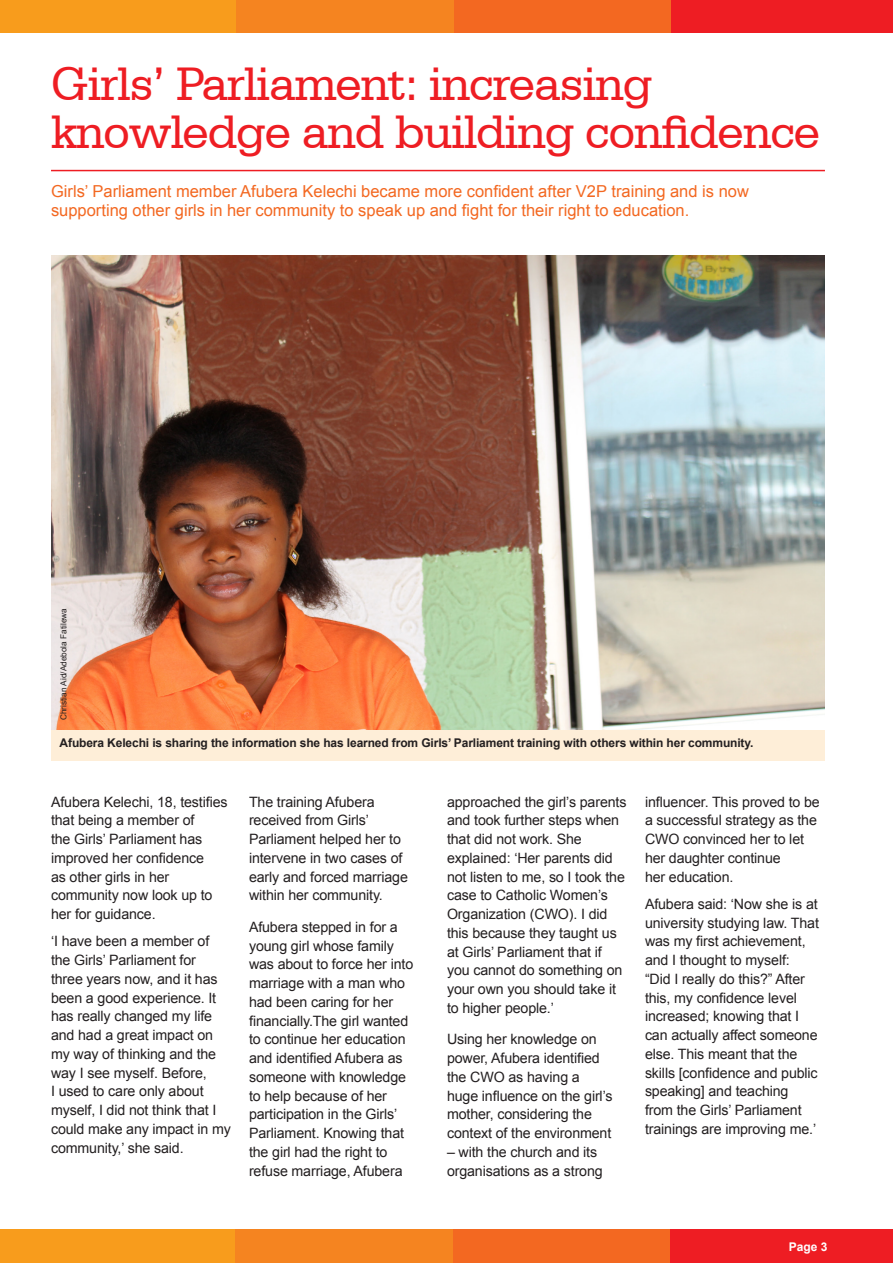
<style>
.page{position:relative;width:893px;height:1263px;background:#fff}
.page>*{position:absolute;margin:0;border:0;box-sizing:border-box;transform-origin:0 0}
.story_heading{font:49.5px/48px "Serifa BT";letter-spacing:-.025em;color:#ee1d23}
.intro_para{font:16.5px/19.5px "Arial";color:#f36821}
.Body_copy{font:14.25px/18.8px "Arial";letter-spacing:-.01em;color:#231f20}
.Body_copy-2{font:700 12px "Arial";letter-spacing:-.01em;color:#231f20}
.Body_copy-3{font:700 12px "Arial";color:#fff}
.Body_copy-4{font:8.25px "Arial";color:#231f20}
</style>
<div class="page">
<div style="left:0;top:0;width:236px;height:33px;background:#f89c1c"></div>
<div style="left:236px;top:0;width:218px;height:33px;background:#f58420"></div>
<div style="left:454px;top:0;width:217px;height:33px;background:#f36821"></div>
<div style="left:671px;top:0;width:222px;height:33px;background:#ee1d23"></div>
<hr style="left:0;top:0;width:1px;height:33px;background:#ee1d23">
<div style="left:0;top:1229px;width:235px;height:34px;background:#f89c1c"></div>
<div style="left:235px;top:1229px;width:218px;height:34px;background:#f58420"></div>
<div style="left:453px;top:1229px;width:217px;height:34px;background:#f36821"></div>
<div style="left:670px;top:1229px;width:223px;height:34px;background:#ee1d23"></div>
<hr style="left:0;top:1229px;width:1px;height:34px;background:#ee1d23">
<hr style="left:51px;top:170px;width:774px;height:1px;background:#ee1d23">
<img style="left:51px;top:255px;width:774px;height:474px">
<div style="left:51px;top:730px;width:774px;height:31px;background:#feeed8"></div>
<p class="story_heading" style="left:51px;top:59px;width:771px">Girls’ Parliament: increasing knowledge and building confidence</p>
<p class="intro_para" style="left:51px;top:181px;width:699px">Girls’ Parliament member Afubera Kelechi became more confident after V2P training and is now supporting other girls in her community to speak up and fight for their right to education.</p>
<p class="Body_copy-4" style="left:58px;top:720px;width:113px;rotate:-90deg">Christian Aid/Adebola Fatilewa</p>
<p class="Body_copy-2" style="left:60px;top:735px;width:695px">Afubera Kelechi is sharing the information she has learned from Girls’ Parliament training with others within her community.</p>
<p class="Body_copy" style="left:51px;top:792px;width:178px">Afubera Kelechi, 18, testifies that being a member of<br>the Girls’ Parliament has improved her confidence<br>as other girls in her community now look up to her for guidance.</p>
<p class="Body_copy" style="left:51px;top:932px;width:181px">‘I have been a member of the Girls’ Parliament for three years now, and it has been a good experience. It has really changed my life and had a great impact on my way of thinking and the way I see myself. Before,<br>I used to care only about myself, I did not think that I could make any impact in my community,’ she said.</p>
<p class="Body_copy" style="left:249px;top:792px;width:160px">The training Afubera received from Girls’<br>Parliament helped her to intervene in two cases of early and forced marriage within her community.</p>
<p class="Body_copy" style="left:249px;top:918px;width:166px">Afubera stepped in for a young girl whose family was about to force her into marriage with a man who had been caring for her financially.The girl wanted to continue her education and identified Afubera as someone with knowledge to help because of her participation in the Girls’<br>Parliament. Knowing that the girl had the right to refuse marriage, Afubera</p>
<p class="Body_copy" style="left:447px;top:792px;width:181px">approached the girl’s parents and took further steps when that did not work. She explained: ‘Her parents did not listen to me, so I took the case to Catholic Women’s<br>Organization (CWO). I did this because they taught us at Girls’ Parliament that if you cannot do something on your own you should take it to higher people.’</p>
<p class="Body_copy" style="left:447px;top:1030px;width:167px">Using her knowledge on power, Afubera identified the CWO as having a huge influence on the girl’s mother, considering the context of the environment</p>
<p class="Body_copy" style="left:447px;top:1143px;width:157px">– with the church and its organisations as a strong</p>
<p class="Body_copy" style="left:645px;top:792px;width:176px">influencer. This proved to be a successful strategy as the<br>CWO convinced her to let her daughter continue<br>her education.</p>
<p class="Body_copy" style="left:645px;top:895px;width:175px">Afubera said: ‘Now she is at university studying law. That was my first achievement, and I thought to myself: “Did I really do this?” After this, my confidence level increased; knowing that I can actually affect someone else. This meant that the skills [confidence and public speaking] and teaching from the Girls’ Parliament trainings are improving me.’</p>
<p class="Body_copy-3" style="left:789px;top:1239px;width:40px">Page 3</p>
</div>
